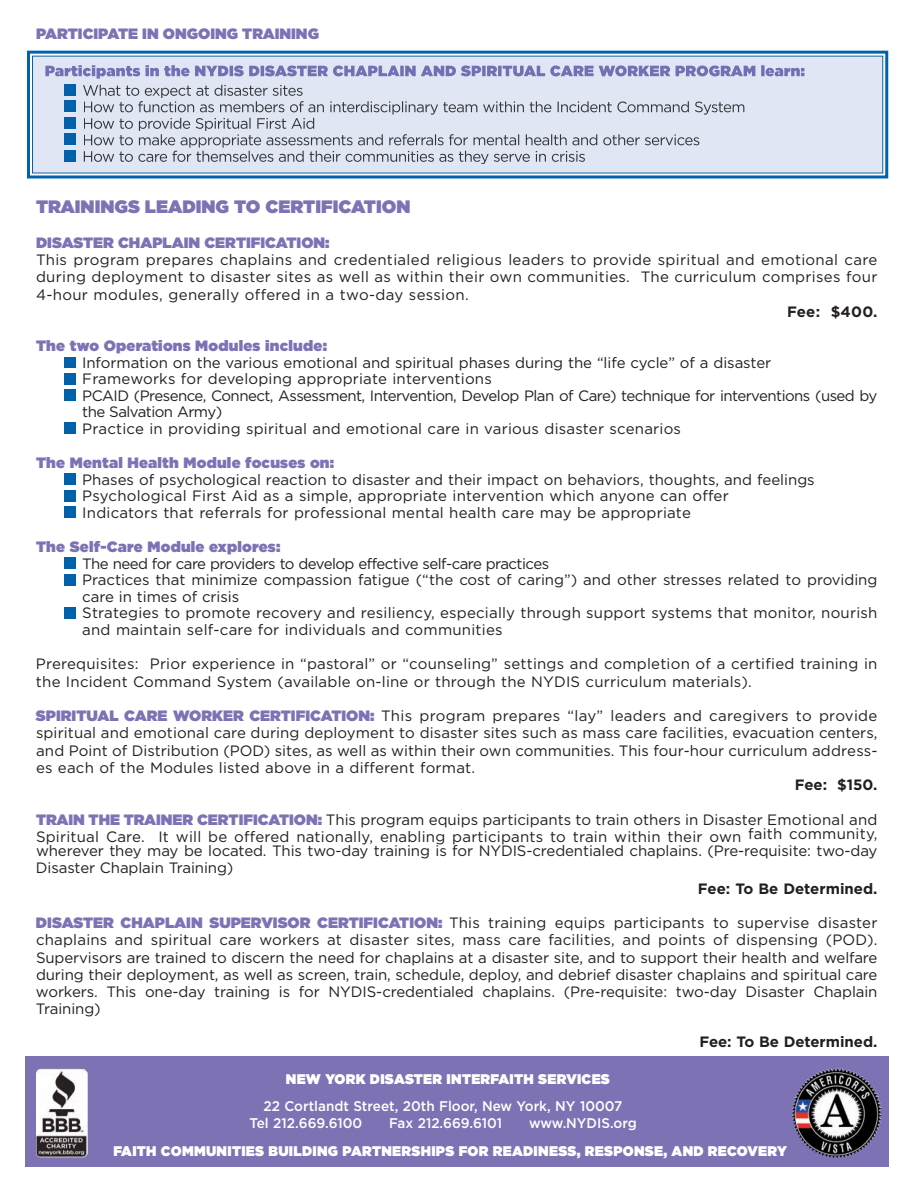
<style>
.page{position:relative;width:918px;height:1188px;background:#fff}
.page>*{position:absolute;margin:0;border:0;box-sizing:border-box;transform-origin:0 0}
.t1{font:900 18px "Gotham";color:#7d72b4}
.t2{font:15px/17.2px "Gotham";color:#231f20}
.t3{font:900 15px "Gotham";letter-spacing:.015em;color:#7d72b4}
.t4{font:700 15px "Gotham";color:#231f20}
.t5{font:900 13.95px "Gotham";letter-spacing:.02em;color:#fff;scale:.96 1}
.t6{font:500 13.95px/17.5px "Gotham";color:#fff;scale:.96 1}
.s1{font-weight:900;color:#7d72b4}
</style>
<div class="page">
<div style="left:64px;top:607px;width:12px;height:11px;background:#0161aa"></div>
<div style="left:64px;top:574px;width:12px;height:11px;background:#0161aa"></div>
<div style="left:64px;top:558px;width:12px;height:11px;background:#0161aa"></div>
<div style="left:64px;top:507px;width:12px;height:11px;background:#0161aa"></div>
<div style="left:64px;top:490px;width:12px;height:11px;background:#0161aa"></div>
<div style="left:64px;top:474px;width:12px;height:11px;background:#0161aa"></div>
<div style="left:64px;top:423px;width:12px;height:11px;background:#0161aa"></div>
<div style="left:64px;top:390px;width:12px;height:11px;background:#0161aa"></div>
<div style="left:64px;top:373px;width:12px;height:11px;background:#0161aa"></div>
<div style="left:64px;top:358px;width:12px;height:10px;background:#0161aa"></div>
<div style="left:25px;top:1056px;width:864px;height:111px;background:#7d72b4"></div>
<img style="left:792px;top:1068px;width:90px;height:90px">
<img style="left:36px;top:1069px;width:52px;height:89px;border-radius:5px">
<svg style="left:34px;top:58px;width:847px;height:113px;background:#d1d6e5"></svg>
<svg style="left:45px;top:65px;width:87px;height:14px"></svg>
<svg style="left:83px;top:85px;width:85px;height:27px;background:#c0c5d0"></svg>
<svg style="left:84px;top:118px;width:75px;height:27px;background:#c0c5d1"></svg>
<svg style="left:84px;top:151px;width:69px;height:11px"></svg>
<div style="left:64px;top:150px;width:12px;height:12px;background:#0161aa"></div>
<div style="left:64px;top:134px;width:12px;height:11px;background:#0161aa"></div>
<div style="left:64px;top:117px;width:12px;height:12px;background:#0161aa"></div>
<div style="left:64px;top:101px;width:12px;height:11px;background:#0161aa"></div>
<div style="left:64px;top:84px;width:12px;height:12px;background:#0161aa"></div>
<div style="left:27px;top:51px;width:861px;height:127px;border:3px solid #0161aa"></div>
<p class="t3" style="left:36px;top:25px;width:285px">PARTICIPATE IN ONGOING TRAINING</p>
<p class="t1" style="left:36px;top:197px;width:376px">TRAININGS LEADING TO CERTIFICATION</p>
<p class="t3" style="left:36px;top:234px;width:295px">DISASTER CHAPLAIN CERTIFICATION:</p>
<p class="t2" style="left:36px;top:251px;width:843px;text-align:justify">This program prepares chaplains and credentialed religious leaders to provide spiritual and emotional care during deployment to disaster sites as well as within their own communities. The curriculum comprises four 4-hour modules, generally offered in a two-day session.</p>
<p class="t4" style="left:787px;top:303px;width:92px">Fee: $400.</p>
<p class="t3" style="left:36px;top:337px;width:293px">The two Operations Modules include:</p>
<p class="t2" style="left:82px;top:354px;width:797px;line-height:16.5px">Information on the various emotional and spiritual phases during the “life cycle” of a disaster<br>Frameworks for developing appropriate interventions<br>PCAID (Presence, Connect, Assessment, Intervention, Develop Plan of Care) technique for interventions (used by the Salvation Army)<br>Practice in providing spiritual and emotional care in various disaster scenarios</p>
<p class="t3" style="left:36px;top:454px;width:300px">The Mental Health Module focuses on:</p>
<p class="t2" style="left:82px;top:471px;width:734px;line-height:16.5px">Phases of psychological reaction to disaster and their impact on behaviors, thoughts, and feelings<br>Psychological First Aid as a simple, appropriate intervention which anyone can offer<br>Indicators that referrals for professional mental health care may be appropriate</p>
<p class="t3" style="left:36px;top:538px;width:246px">The Self-Care Module explores:</p>
<p class="t2" style="left:82px;top:555px;width:797px;line-height:16.5px">The need for care providers to develop effective self-care practices<br>Practices that minimize compassion fatigue (“the cost of caring”) and other stresses related to providing care in times of crisis<br>Strategies to promote recovery and resiliency, especially through support systems that monitor, nourish and maintain self-care for individuals and communities</p>
<p class="t2" style="left:36px;top:655px;width:843px">Prerequisites: Prior experience in “pastoral” or “counseling” settings and completion of a certified training in the Incident Command System (available on-line or through the NYDIS curriculum materials).</p>
<p class="t2" style="left:36px;top:707px;width:843px;text-align:justify"><span class="s1">SPIRITUAL CARE WORKER CERTIFICATION:</span> This program prepares “lay” leaders and caregivers to provide spiritual and emotional care during deployment to disaster sites such as mass care facilities, evacuation centers, and Point of Distribution (POD) sites, as well as within their own communities. This four-hour curriculum address&shy;es each of the Modules listed above in a different format.</p>
<p class="t4" style="left:795px;top:776px;width:84px">Fee: $150.</p>
<p class="t2" style="left:36px;top:811px;width:843px"><span class="s1">TRAIN THE TRAINER CERTIFICATION:</span> This program equips participants to train others in Disaster Emotional and<br>Spiritual Care. It will be offered nationally, enabling participants to train within their own faith community,</p>
<p class="t2" style="left:36px;top:842px;width:843px">wherever they may be located. This two-day training is for NYDIS-credentialed chaplains. (Pre-requisite: two-day<br>Disaster Chaplain Training)</p>
<p class="t4" style="left:698px;top:880px;width:181px">Fee: To Be Determined.</p>
<p class="t2" style="left:36px;top:914px;width:843px;text-align:justify"><span class="s1">DISASTER CHAPLAIN SUPERVISOR CERTIFICATION:</span> This training equips participants to supervise disaster chaplains and spiritual care workers at disaster sites, mass care facilities, and points of dispensing (POD).<br>Supervisors are trained to discern the need for chaplains at a disaster site, and to support their health and welfare during their deployment, as well as screen, train, schedule, deploy, and debrief disaster chaplains and spiritual care workers. This one-day training is for NYDIS-credentialed chaplains. (Pre-requisite: two-day Disaster Chaplain Training)</p>
<p class="t4" style="left:700px;top:1033px;width:179px">Fee: To Be Determined.</p>
<p class="t5" style="left:286px;top:1071px;width:339px">NEW YORK DISASTER INTERFAITH SERVICES</p>
<p class="t6" style="left:250px;top:1097px;width:390px;text-indent:14px">22 Cortlandt Street, 20th Floor, New York, NY 10007<br>Tel 212.669.6100</p>
<p class="t6" style="left:389px;top:1114px;width:119px">Fax 212.669.6101</p>
<p class="t6" style="left:529px;top:1114px;width:114px">www.NYDIS.org</p>
<p class="t5" style="left:113px;top:1143px;width:703px">FAITH COMMUNITIES BUILDING PARTNERSHIPS FOR READINESS, RESPONSE, AND RECOVERY</p>
</div>
